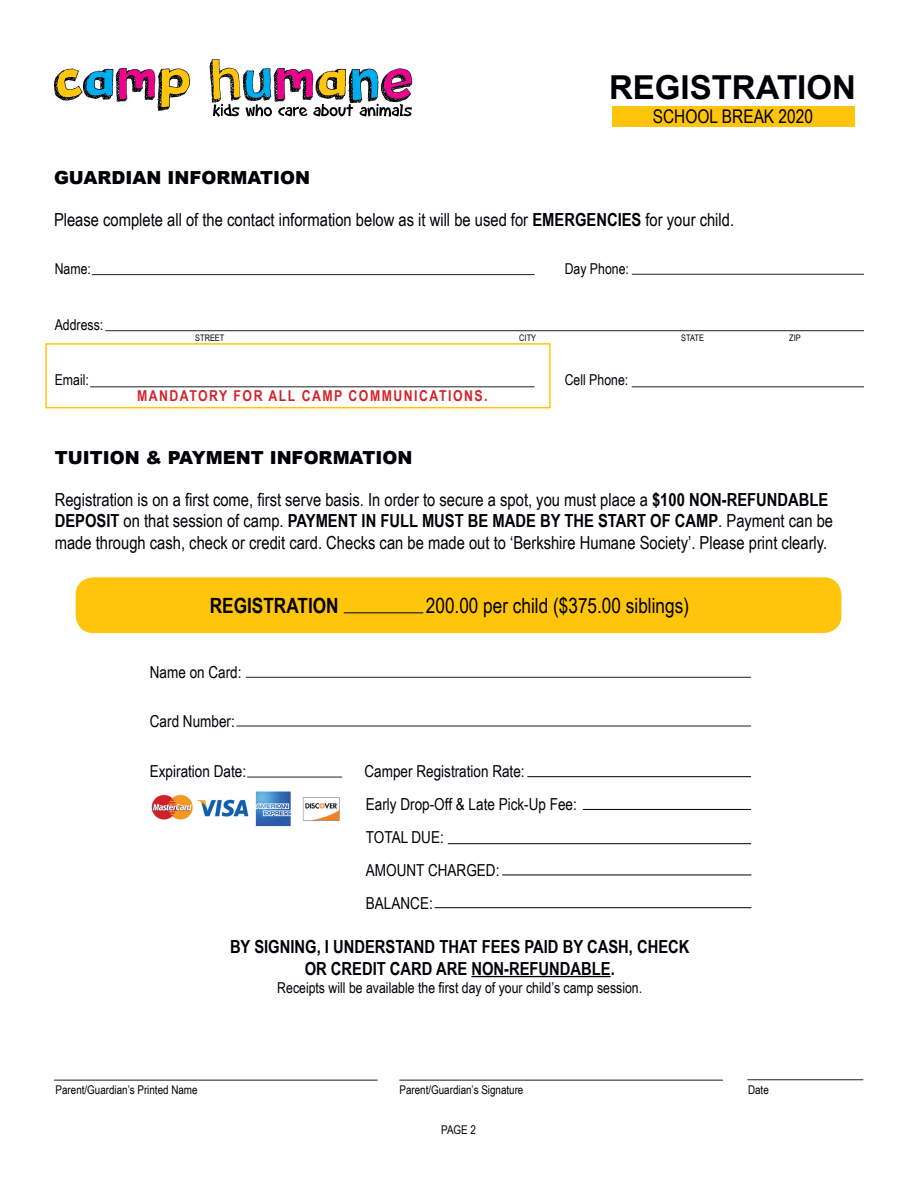
<style>
.page{position:relative;width:918px;height:1188px;background:#fff}
.page>*{position:absolute;margin:0;border:0;box-sizing:border-box;transform-origin:0 0}
.t1{font:700 33px "Arial";color:#000006}
.t2{font:21px "Arial Narrow";color:#000006}
.t3{font:700 21px "Arial Narrow";color:#000006}
.t4{font:18.9px "Arial Narrow";color:#000006}
.t5{font:18px/21.6px "Arial Narrow";color:#000006}
.t6{font:700 18px "Arial Narrow";color:#000006}
.t7{font:900 18px "Arial";color:#000006}
.t8{font:16.5px "Arial Narrow";color:#000006}
.t9{font:15px "Arial Narrow";color:#000006}
.t10{font:700 15px "Arial Narrow";letter-spacing:.1em;color:#d1232a}
.t11{font:12px "Arial Narrow";color:#000006}
.t12{font:9px "Arial Narrow";color:#000006}
.s1{font-weight:700}
</style>
<div class="page">
<div style="left:612px;top:106px;width:242px;height:21px;background:#ffc50c"></div>
<svg style="left:54px;top:68px;width:136px;height:43px"></svg>
<svg style="left:210px;top:59px;width:202px;height:58px"></svg>
<div style="left:76px;top:577px;width:766px;height:56px;background:#ffc50c;border-radius:18px"></div>
<hr style="left:92px;top:274px;width:443px;height:1px;background:#231f20">
<hr style="left:105px;top:330px;width:759px;height:1px;background:#231f20">
<hr style="left:632px;top:274px;width:232px;height:1px;background:#231f20">
<hr style="left:90px;top:386px;width:445px;height:1px;background:#231f20">
<hr style="left:632px;top:386px;width:232px;height:1px;background:#231f20">
<hr style="left:471px;top:976px;width:140px;height:1px;background:#000006">
<hr style="left:246px;top:677px;width:505px;height:1px;background:#231f20">
<hr style="left:236px;top:726px;width:515px;height:1px;background:#231f20">
<hr style="left:247px;top:777px;width:95px;height:1px;background:#231f20">
<img style="left:151px;top:791px;width:189px;height:36px">
<hr style="left:527px;top:776px;width:224px;height:1px;background:#000006">
<hr style="left:583px;top:809px;width:168px;height:1px;background:#000006">
<hr style="left:448px;top:843px;width:303px;height:1px;background:#000006">
<hr style="left:502px;top:875px;width:249px;height:1px;background:#000006">
<hr style="left:435px;top:907px;width:316px;height:1px;background:#000006">
<hr style="left:747px;top:1079px;width:116px;height:1px;background:#231f20">
<hr style="left:54px;top:1080px;width:324px;height:1px;background:#231f20">
<hr style="left:399px;top:1080px;width:324px;height:1px;background:#231f20">
<hr style="left:344px;top:612px;width:79px;height:1px;background:#000006">
<div style="left:45px;top:343px;width:506px;height:65px;border:2px solid #ffc50c"></div>
<h1 class="t1" style="left:609px;top:65px;width:248px">REGISTRATION</h1>
<p class="t7" style="left:54px;top:165px;width:258px">GUARDIAN INFORMATION</p>
<p class="t4" style="left:653px;top:103px;width:162px">SCHOOL BREAK 2020</p>
<p class="t5" style="left:54px;top:208px;width:682px">Please complete all of the contact information below as it will be used for <span class="s1">EMERGENCIES</span> for your child.</p>
<p class="t9" style="left:55px;top:258px;width:38px">Name:</p>
<p class="t9" style="left:565px;top:258px;width:66px">Day Phone:</p>
<p class="t9" style="left:55px;top:313px;width:50px">Address:</p>
<p class="t12" style="left:195px;top:331px;width:31px">STREET</p>
<p class="t12" style="left:519px;top:331px;width:18px">CITY</p>
<p class="t12" style="left:681px;top:331px;width:24px">STATE</p>
<p class="t12" style="left:789px;top:331px;width:13px">ZIP</p>
<p class="t9" style="left:55px;top:369px;width:36px">Email:</p>
<p class="t9" style="left:565px;top:369px;width:65px">Cell Phone:</p>
<p class="t10" style="left:137px;top:384px;width:352px">MANDATORY FOR ALL CAMP COMMUNICATIONS.</p>
<p class="t7" style="left:55px;top:445px;width:359px">TUITION &amp; PAYMENT INFORMATION</p>
<p class="t5" style="left:55px;top:488px;width:775px">Registration is on a first come, first serve basis. In order to secure a spot, you must place a <span class="s1">$100 NON-REFUNDABLE</span></p>
<p class="t5" style="left:55px;top:510px;width:780px"><span class="s1">DEPOSIT</span> on that session of camp. <span class="s1">PAYMENT IN FULL MUST BE MADE BY THE START OF CAMP</span>. Payment can be made through cash, check or credit card. Checks can be made out to ‘Berkshire Humane Society’. Please print clearly.</p>
<p class="t3" style="left:210px;top:590px;width:130px">REGISTRATION</p>
<p class="t2" style="left:426px;top:590px;width:265px">200.00 per child ($375.00 siblings)</p>
<p class="t8" style="left:150px;top:660px;width:93px">Name on Card:</p>
<p class="t8" style="left:150px;top:709px;width:86px">Card Number:</p>
<p class="t8" style="left:150px;top:759px;width:98px">Expiration Date:</p>
<p class="t8" style="left:365px;top:759px;width:162px">Camper Registration Rate:</p>
<p class="t8" style="left:366px;top:792px;width:213px">Early Drop-Off &amp; Late Pick-Up Fee:</p>
<p class="t8" style="left:366px;top:825px;width:79px">TOTAL DUE:</p>
<p class="t8" style="left:366px;top:858px;width:135px">AMOUNT CHARGED:</p>
<p class="t8" style="left:366px;top:891px;width:68px">BALANCE:</p>
<p class="t6" style="left:230px;top:933px;width:461px">BY SIGNING, I UNDERSTAND THAT FEES PAID BY CASH, CHECK</p>
<p class="t6" style="left:305px;top:955px;width:312px">OR CREDIT CARD ARE NON-REFUNDABLE.</p>
<p class="t9" style="left:277px;top:976px;width:366px">Receipts will be available the first day of your child’s camp session.</p>
<p class="t11" style="left:56px;top:1081px;width:144px">Parent/Guardian’s Printed Name</p>
<p class="t11" style="left:399px;top:1081px;width:126px">Parent/Guardian’s Signature</p>
<p class="t11" style="left:748px;top:1081px;width:22px">Date</p>
<p class="t11" style="left:441px;top:1121px;width:36px">PAGE 2</p>
</div>
